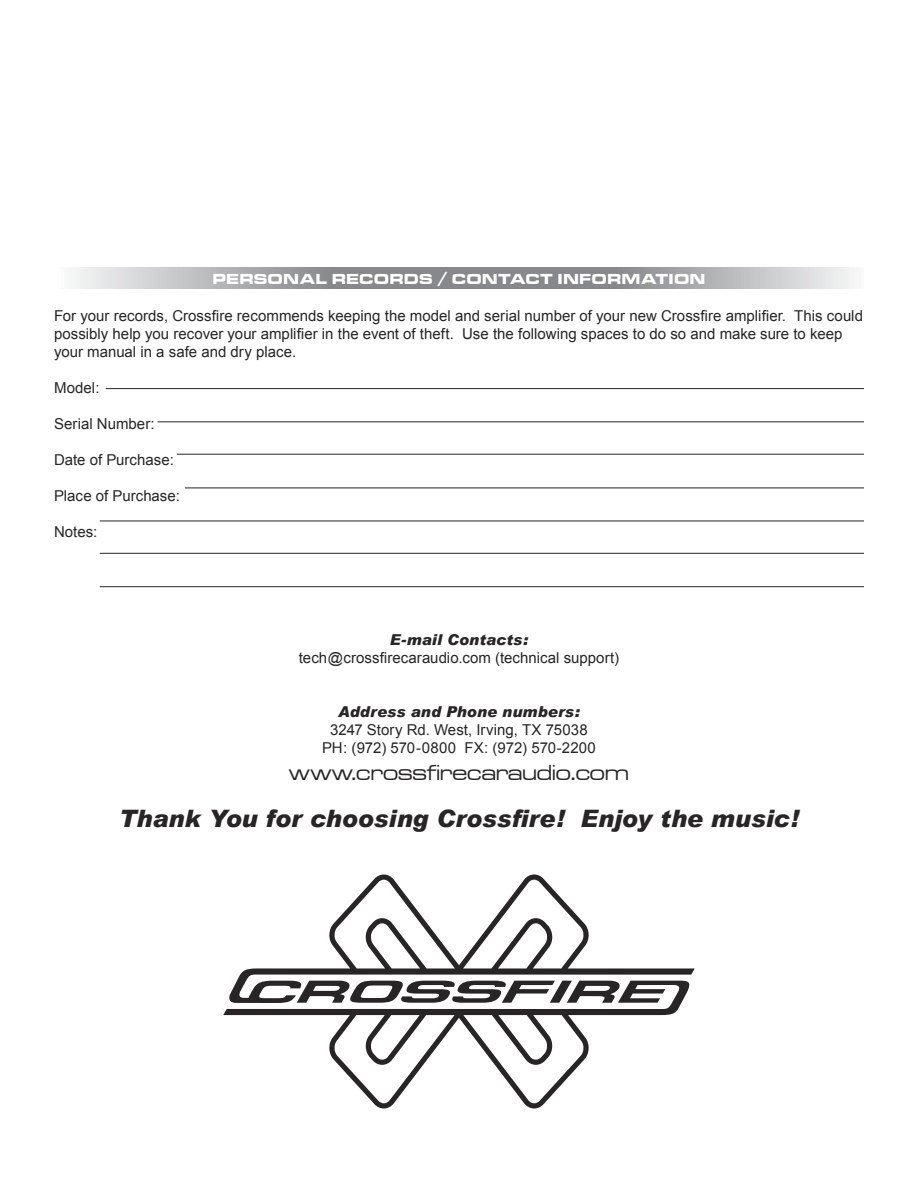
<style>
.page{position:relative;width:918px;height:1188px;background:#fff}
.page>*{position:absolute;margin:0;border:0;box-sizing:border-box;transform-origin:0 0}
.t1{font:italic 900 24px "Arial";color:#272525}
.t2{font:22.5px "Microgramma D Medi Exte";letter-spacing:.005em;color:#272525}
.t3{font:15px/18px "Arial";color:#272525}
.t4{font:italic 900 15px "Arial";letter-spacing:.01em;color:#272525}
.t5{font:15px "Microgramma D Bold Exte";letter-spacing:.06em;color:#fff}
</style>
<div class="page">
<hr style="left:106px;top:388px;width:758px;height:1px;background:#272525">
<hr style="left:158px;top:421px;width:706px;height:1px;background:#272525">
<hr style="left:177px;top:454px;width:687px;height:1px;background:#272525">
<hr style="left:185px;top:488px;width:679px;height:1px;background:#272525">
<hr style="left:100px;top:521px;width:764px;height:1px;background:#272525">
<hr style="left:100px;top:553px;width:764px;height:1px;background:#272525">
<hr style="left:100px;top:586px;width:764px;height:1px;background:#272525">
<svg style="left:74px;top:268px;width:781px;height:21px;background:#a9aaac"></svg>
<svg style="left:237px;top:874px;width:458px;height:107px"></svg>
<svg style="left:223px;top:981px;width:467px;height:127px"></svg>
<svg style="left:297px;top:981px;width:325px;height:22px"></svg>
<p class="t5" style="left:213px;top:269px;width:494px">PERSONAL RECORDS / CONTACT INFORMATION</p>
<p class="t3" style="left:54px;top:307px;width:811px">For your records, Crossfire recommends keeping the model and serial number of your new Crossfire amplifier. This could possibly help you recover your amplifier in the event of theft. Use the following spaces to do so and make sure to keep your manual in a safe and dry place.</p>
<p class="t3" style="left:54px;top:379px;width:47px">Model:</p>
<p class="t3" style="left:54px;top:415px;width:102px">Serial Number:</p>
<p class="t3" style="left:54px;top:451px;width:121px">Date of Purchase:</p>
<p class="t3" style="left:54px;top:487px;width:127px">Place of Purchase:</p>
<p class="t3" style="left:54px;top:523px;width:45px">Notes:</p>
<p class="t4" style="left:390px;top:630px;width:140px">E-mail Contacts:</p>
<p class="t3" style="left:299px;top:649px;width:322px">tech@crossfirecaraudio.com (technical support)</p>
<p class="t4" style="left:338px;top:702px;width:243px">Address and Phone numbers:</p>
<p class="t3" style="left:330px;top:721px;width:259px">3247 Story Rd. West, Irving, TX 75038</p>
<p class="t3" style="left:322px;top:739px;width:275px">PH: (972) 570-0800 FX: (972) 570-2200</p>
<p class="t2" style="left:289px;top:758px;width:341px">www.crossfirecaraudio.com</p>
<p class="t1" style="left:119px;top:803px;width:681px">Thank You for choosing Crossfire! Enjoy the music!</p>
</div>
